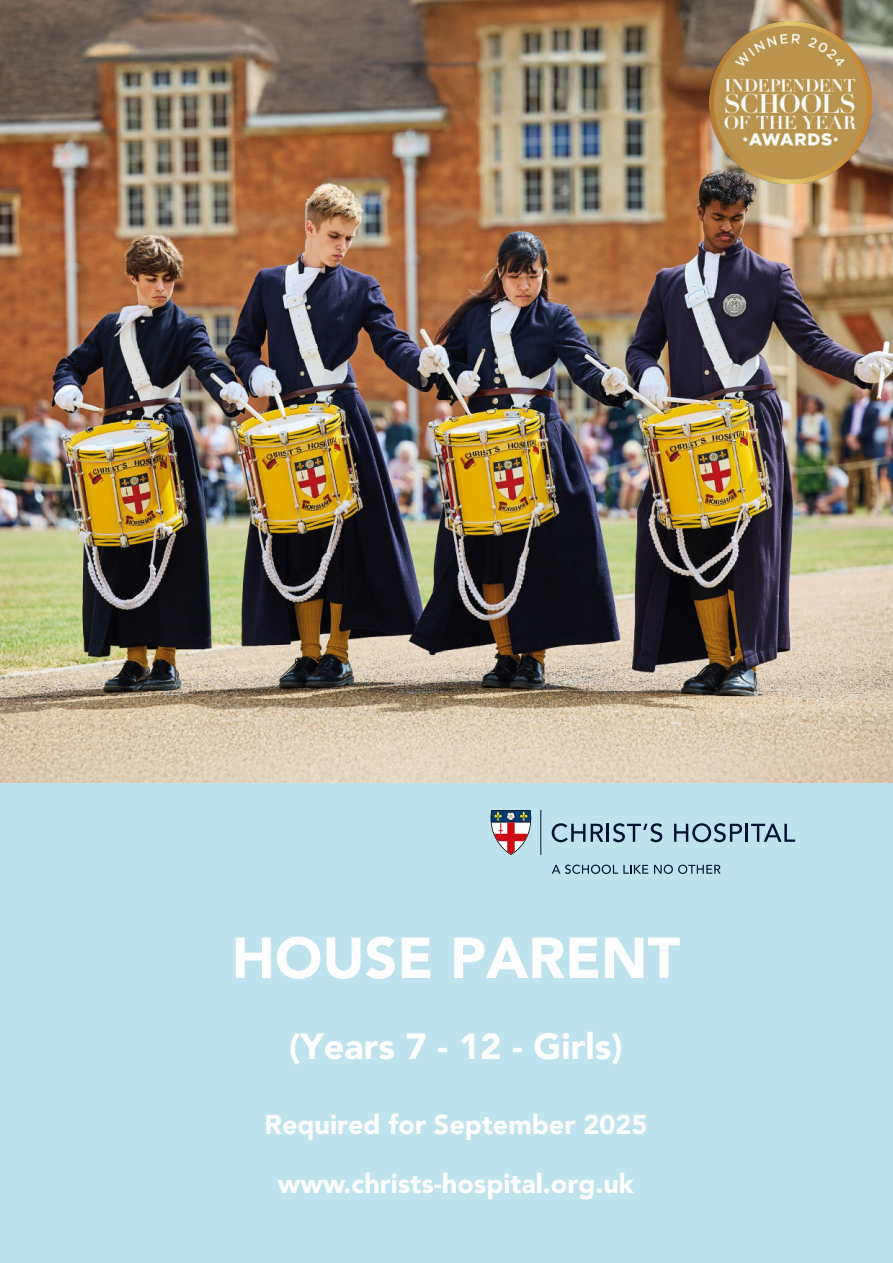
<style>
.page{position:relative;width:893px;height:1263px;background:#fff}
.page>*{position:absolute;margin:0;border:0;box-sizing:border-box;transform-origin:0 0}
.t1{font:900 57px "Avenir LT Std";color:#fff}
.t2{font:900 36px "Avenir LT Std";color:#fff}
.t3{font:900 27px/59.2px "Avenir LT Std";color:#fff;text-align:center}
</style>
<div class="page">
<img style="left:0;top:0;width:893px;height:782px">
<div style="left:0;top:782px;width:893px;height:481px;background:#bee3ee"></div>
<svg style="left:552px;top:823px;width:33px;height:19px"></svg>
<svg style="left:591px;top:823px;width:71px;height:19px"></svg>
<svg style="left:674px;top:823px;width:68px;height:19px"></svg>
<hr style="left:745px;top:824px;width:3px;height:18px;background:#001130">
<svg style="left:751px;top:824px;width:44px;height:18px"></svg>
<hr style="left:540px;top:810px;width:1px;height:45px;background:#001130">
<svg style="left:552px;top:865px;width:96px;height:9px"></svg>
<svg style="left:654px;top:865px;width:67px;height:9px"></svg>
<svg style="left:491px;top:810px;width:41px;height:45px"></svg>
<img style="left:709px;top:21px;width:163px;height:163px">
<h1 class="t1" style="left:232px;top:924px;width:450px">HOUSE PARENT</h1>
<h2 class="t2" style="left:289px;top:1025px;width:335px">(Years 7 - 12 - Girls)</h2>
<p class="t3" style="left:264px;top:1095px;width:384px">Required for September 2025 www.christs-hospital.org.uk</p>
</div>
